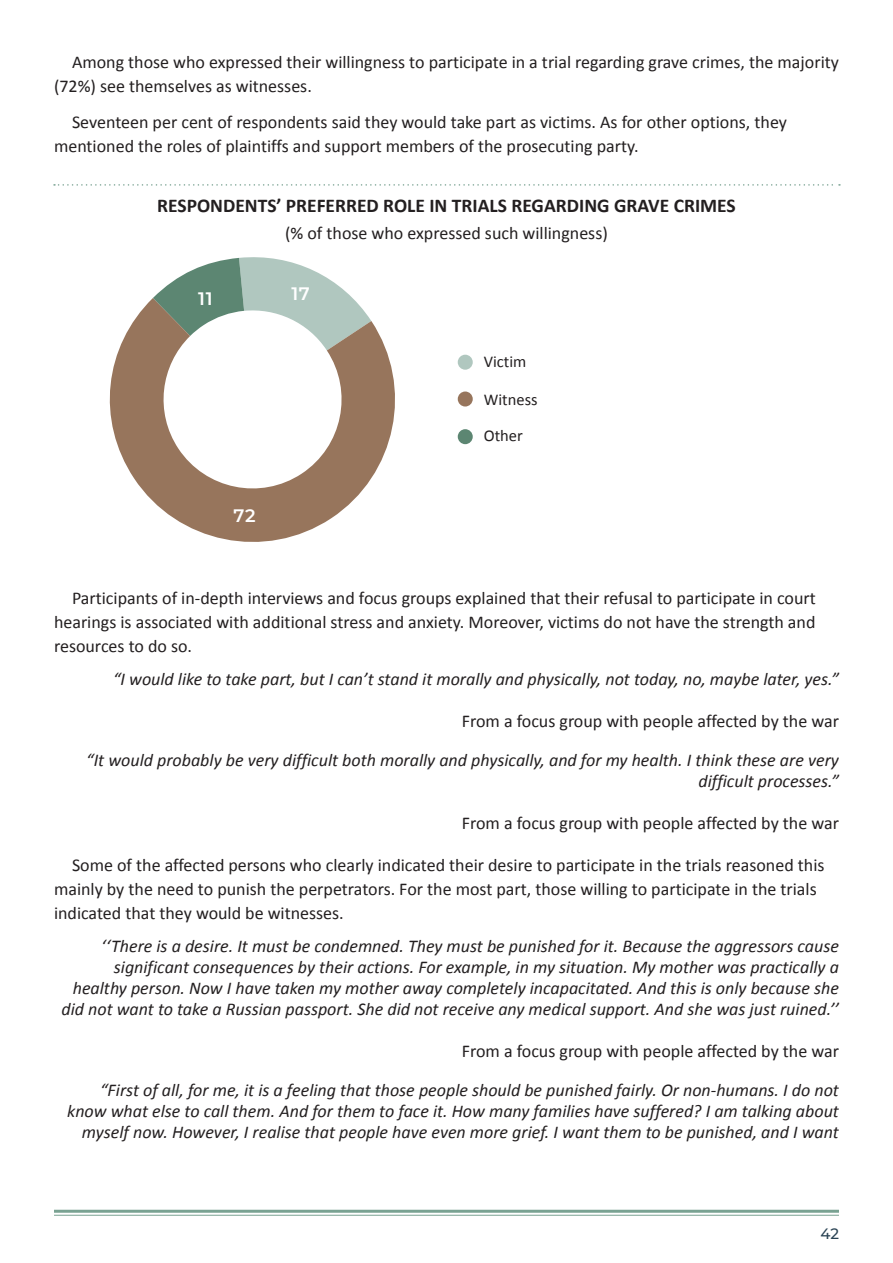
<style>
.page{position:relative;width:893px;height:1263px;background:#fff}
.page>*{position:absolute;margin:0;border:0;box-sizing:border-box;transform-origin:0 0}
.Підпис_графіка-діаграми_з_лінією{font:700 19.5px "Calibri";color:#231f20}
.Left_Основний_текст_Italic{font:italic 18px/21px "Calibri";color:#231f20;text-align:right}
.Текст{font:18px/24px "Calibri";color:#231f20}
.Left_Основний_текст_Right{font:18px "Calibri";color:#231f20}
.у{font:18px "Calibri";color:#231f20}
.Light_числа_на_графіках{font:600 18px "Montserrat";color:#fff}
.категорії_графіку{font:16.5px "Calibri";color:#231f20}
.t1{font:500 15px "Montserrat";color:#2a4354}
</style>
<div class="page">
<hr style="left:54px;top:1210px;width:785px;height:3px;background:#79a292">
<hr style="left:54px;top:1215px;width:785px;height:1px;background:#79a292">
<svg style="left:54px;top:184px;width:786px;height:2px"></svg>
<svg style="left:153px;top:257px;width:199px;height:41px"></svg>
<svg style="left:109px;top:298px;width:286px;height:244px"></svg>
<div style="left:458px;top:355px;width:15px;height:15px;background:#b0c7bf;border-radius:50%"></div>
<div style="left:458px;top:391px;width:15px;height:15px;background:#97755c;border-radius:50%"></div>
<div style="left:458px;top:429px;width:15px;height:15px;background:#5c8672;border-radius:50%"></div>
<p class="Текст" style="left:54px;top:50px;width:786px;text-indent:18px">Among those who expressed their willingness to participate in a trial regarding grave crimes, the majority (72%) see themselves as witnesses.</p>
<p class="Текст" style="left:54px;top:110px;width:734px;text-indent:18px">Seventeen per cent of respondents said they would take part as victims. As for other options, they mentioned the roles of plaintiffs and support members of the prosecuting party.</p>
<p class="Підпис_графіка-діаграми_з_лінією" style="left:157px;top:193px;width:580px">RESPONDENTS’ PREFERRED ROLE IN TRIALS REGARDING GRAVE CRIMES</p>
<p class="у" style="left:285px;top:221px;width:324px">(% of those who expressed such willingness)</p>
<p class="Light_числа_на_графіках" style="left:198px;top:285px;width:16px">11</p>
<p class="Light_числа_на_графіках" style="left:291px;top:281px;width:20px">17</p>
<p class="Light_числа_на_графіках" style="left:234px;top:503px;width:24px">72</p>
<p class="категорії_графіку" style="left:484px;top:351px;width:44px">Victim</p>
<p class="категорії_графіку" style="left:484px;top:389px;width:55px">Witness</p>
<p class="категорії_графіку" style="left:484px;top:426px;width:41px">Other</p>
<p class="Текст" style="left:54px;top:586px;width:763px;text-align:justify;text-indent:18px">Participants of in-depth interviews and focus groups explained that their refusal to participate in court hearings is associated with additional stress and anxiety. Moreover, victims do not have the strength and resources to do so.</p>
<p class="Left_Основний_текст_Italic" style="left:113px;top:667px;width:727px">“I would like to take part, but I can’t stand it morally and physically, not today, no, maybe later, yes.”</p>
<p class="Left_Основний_текст_Right" style="left:462px;top:709px;width:379px">From a focus group with people affected by the war</p>
<p class="Left_Основний_текст_Italic" style="left:86px;top:748px;width:754px">“It would probably be very difficult both morally and physically, and for my health. I think these are very difficult processes.”</p>
<p class="Left_Основний_текст_Right" style="left:462px;top:811px;width:379px">From a focus group with people affected by the war</p>
<p class="Текст" style="left:54px;top:853px;width:772px;text-indent:18px">Some of the affected persons who clearly indicated their desire to participate in the trials reasoned this mainly by the need to punish the perpetrators. For the most part, those willing to participate in the trials indicated that they would be witnesses.</p>
<p class="Left_Основний_текст_Italic" style="left:61px;top:934px;width:779px">‘‘There is a desire. It must be condemned. They must be punished for it. Because the aggressors cause significant consequences by their actions. For example, in my situation. My mother was practically a healthy person. Now I have taken my mother away completely incapacitated. And this is only because she did not want to take a Russian passport. She did not receive any medical support. And she was just ruined.’’</p>
<p class="Left_Основний_текст_Right" style="left:462px;top:1039px;width:379px">From a focus group with people affected by the war</p>
<p class="Left_Основний_текст_Italic" style="left:67px;top:1078px;width:773px">“First of all, for me, it is a feeling that those people should be punished fairly. Or non-humans. I do not know what else to call them. And for them to face it. How many families have suffered? I am talking about myself now. However, I realise that people have even more grief. I want them to be punished, and I want</p>
<p class="t1" style="left:820px;top:1223px;width:20px">42</p>
</div>
